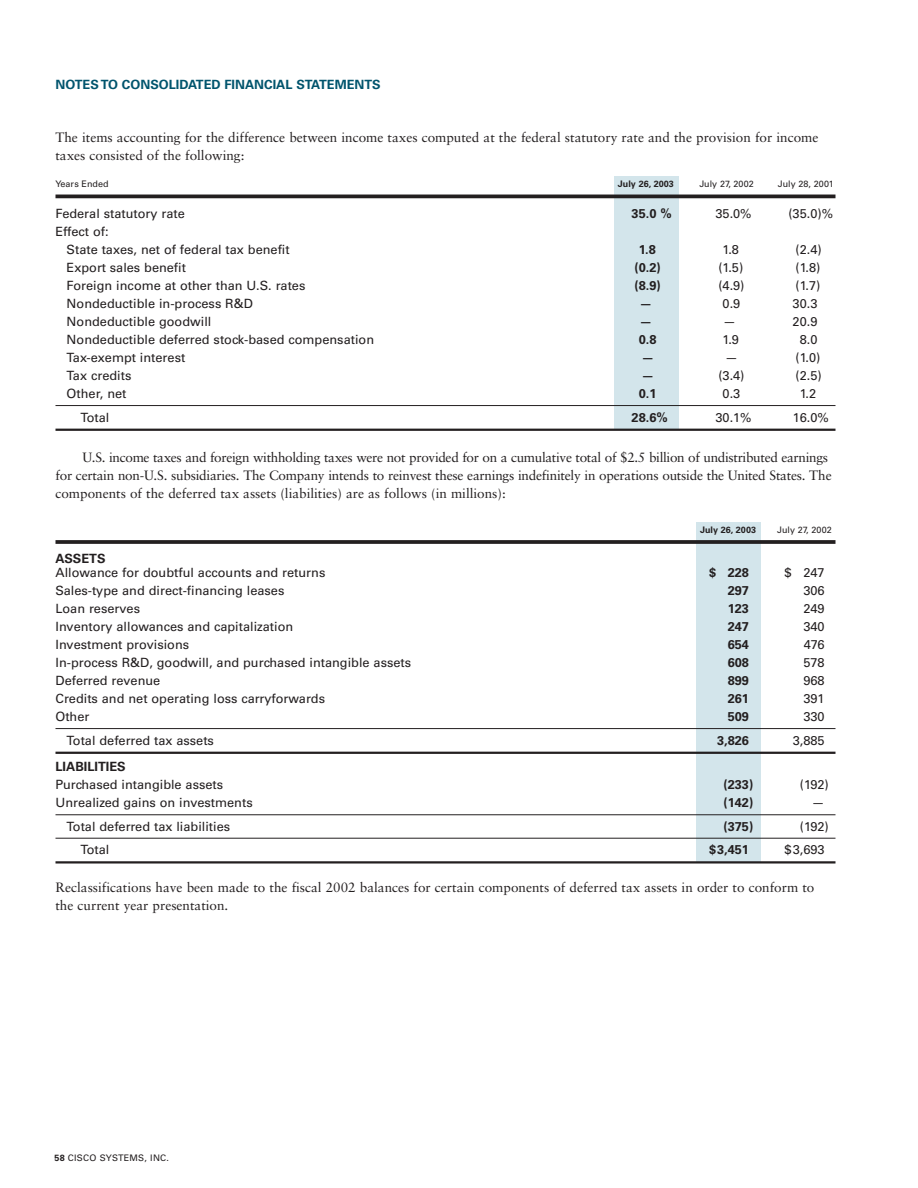
<style>
.page{position:relative;width:918px;height:1188px;background:#fff}
.page>*{position:absolute;margin:0;border:0;box-sizing:border-box;transform-origin:0 0}
.t1{font:13.5px/18px "Sabon";color:#231f20}
.t2{font:12.75px/18px "Univers";color:#231f20}
.t3{font:700 12.75px "Univers";color:#231f20}
.t4{font:700 12.75px "Univers";color:#00546d}
.t5{font:9px "Univers";color:#231f20}
.t6{font:700 9px "Univers";color:#231f20}
.t7{font:9px "Univers";letter-spacing:.03em;color:#231f20}
.s1{font-weight:700}
</style>
<div class="page">
<div style="left:614px;top:176px;width:65px;height:254px;background:#d3e5eb"></div>
<div style="left:696px;top:522px;width:65px;height:340px;background:#d3e5eb"></div>
<hr style="left:56px;top:195px;width:780px;height:3px;background:#231f20">
<hr style="left:56px;top:405px;width:780px;height:1px;background:#231f20">
<hr style="left:56px;top:429px;width:780px;height:2px;background:#231f20">
<svg style="left:56px;top:540px;width:780px;height:4px;background:#302c2d"></svg>
<hr style="left:56px;top:728px;width:780px;height:1px;background:#231f20">
<hr style="left:56px;top:752px;width:780px;height:2px;background:#231f20">
<hr style="left:56px;top:814px;width:780px;height:1px;background:#231f20">
<hr style="left:56px;top:838px;width:780px;height:1px;background:#231f20">
<hr style="left:56px;top:861px;width:780px;height:3px;background:#231f20">
<p class="t4" style="left:55px;top:80px;width:327px">NOTES TO CONSOLIDATED FINANCIAL STATEMENTS</p>
<p class="t1" style="left:56px;top:129px;width:764px">The items accounting for the difference between income taxes computed at the federal statutory rate and the provision for income taxes consisted of the following:</p>
<p class="t5" style="left:56px;top:181px;width:55px">Years Ended</p>
<p class="t6" style="left:618px;top:181px;width:57px">July 26, 2003</p>
<p class="t5" style="left:699px;top:181px;width:56px">July 27, 2002</p>
<p class="t5" style="left:778px;top:181px;width:57px">July 28, 2001</p>
<p class="t2" style="left:56px;top:205px;width:131px">Federal statutory rate</p>
<p class="t3" style="left:632px;top:209px;width:42px">35.0 %</p>
<p class="t2" style="left:716px;top:205px;width:38px">35.0%</p>
<p class="t2" style="left:788px;top:205px;width:46px">(35.0)%</p>
<p class="t2" style="left:67px;top:223px;width:225px;text-indent:-11px">Effect of:<br>State taxes, net of federal tax benefit</p>
<p class="t3" style="left:639px;top:245px;width:19px">1.8</p>
<p class="t2" style="left:723px;top:241px;width:18px">1.8</p>
<p class="t2" style="left:795px;top:241px;width:28px">(2.4)</p>
<p class="t2" style="left:67px;top:260px;width:121px">Export sales benefit</p>
<p class="t3" style="left:634px;top:263px;width:28px">(0.2)</p>
<p class="t2" style="left:718px;top:260px;width:26px">(1.5)</p>
<p class="t2" style="left:795px;top:260px;width:26px">(1.8)</p>
<p class="t2" style="left:67px;top:278px;width:240px">Foreign income at other than U.S. rates</p>
<p class="t3" style="left:634px;top:281px;width:28px">(8.9)</p>
<p class="t2" style="left:718px;top:278px;width:28px">(4.9)</p>
<p class="t2" style="left:795px;top:278px;width:26px">(1.7)</p>
<p class="t2" style="left:67px;top:296px;width:188px">Nondeductible in-process R&amp;D</p>
<p class="t3" style="left:639px;top:299px;width:14px">—</p>
<p class="t2" style="left:723px;top:296px;width:19px">0.9</p>
<p class="t2" style="left:793px;top:296px;width:26px">30.3</p>
<p class="t2" style="left:67px;top:314px;width:146px">Nondeductible goodwill</p>
<p class="t3" style="left:639px;top:317px;width:14px">—</p>
<p class="t2" style="left:723px;top:314px;width:14px">—</p>
<p class="t2" style="left:793px;top:314px;width:26px">20.9</p>
<p class="t2" style="left:67px;top:332px;width:309px">Nondeductible deferred stock-based compensation</p>
<p class="t3" style="left:639px;top:335px;width:19px">0.8</p>
<p class="t2" style="left:723px;top:332px;width:18px">1.9</p>
<p class="t2" style="left:800px;top:332px;width:19px">8.0</p>
<p class="t2" style="left:67px;top:350px;width:120px">Tax-exempt interest</p>
<p class="t3" style="left:641px;top:353px;width:14px">—</p>
<p class="t2" style="left:725px;top:350px;width:14px">—</p>
<p class="t2" style="left:795px;top:350px;width:26px">(1.0)</p>
<p class="t2" style="left:67px;top:368px;width:66px">Tax credits</p>
<p class="t3" style="left:641px;top:371px;width:14px">—</p>
<p class="t2" style="left:718px;top:368px;width:28px">(3.4)</p>
<p class="t2" style="left:795px;top:368px;width:28px">(2.5)</p>
<p class="t2" style="left:67px;top:386px;width:61px">Other, net</p>
<p class="t3" style="left:639px;top:389px;width:19px">0.1</p>
<p class="t2" style="left:723px;top:386px;width:19px">0.3</p>
<p class="t2" style="left:800px;top:386px;width:18px">1.2</p>
<p class="t2" style="left:80px;top:409px;width:30px">Total</p>
<p class="t3" style="left:632px;top:412px;width:38px">28.6%</p>
<p class="t2" style="left:716px;top:409px;width:38px">30.1%</p>
<p class="t2" style="left:793px;top:409px;width:37px">16.0%</p>
<p class="t1" style="left:56px;top:450px;width:778px;text-indent:27px">U.S. income taxes and foreign withholding taxes were not provided for on a cumulative total of $2.5 billion of undistributed earnings for certain non-U.S. subsidiaries. The Company intends to reinvest these earnings indefinitely in operations outside the United States. The components of the deferred tax assets (liabilities) are as follows (in millions):</p>
<p class="t6" style="left:700px;top:526px;width:57px">July 26, 2003</p>
<p class="t5" style="left:777px;top:526px;width:56px">July 27, 2002</p>
<p class="t3" style="left:56px;top:554px;width:52px">ASSETS</p>
<p class="t2" style="left:56px;top:565px;width:271px">Allowance for doubtful accounts and returns</p>
<p class="t3" style="left:709px;top:568px;width:41px">$ 228</p>
<p class="t2" style="left:784px;top:565px;width:42px">$ 247</p>
<p class="t2" style="left:56px;top:583px;width:230px">Sales-type and direct-financing leases</p>
<p class="t3" style="left:728px;top:586px;width:23px">297</p>
<p class="t2" style="left:803px;top:583px;width:23px">306</p>
<p class="t2" style="left:56px;top:601px;width:86px">Loan reserves</p>
<p class="t3" style="left:728px;top:604px;width:23px">123</p>
<p class="t2" style="left:803px;top:601px;width:23px">249</p>
<p class="t2" style="left:56px;top:619px;width:239px">Inventory allowances and capitalization</p>
<p class="t3" style="left:728px;top:622px;width:23px">247</p>
<p class="t2" style="left:803px;top:619px;width:23px">340</p>
<p class="t2" style="left:56px;top:637px;width:135px">Investment provisions</p>
<p class="t3" style="left:728px;top:640px;width:23px">654</p>
<p class="t2" style="left:804px;top:637px;width:22px">476</p>
<p class="t2" style="left:56px;top:655px;width:357px">In-process R&amp;D, goodwill, and purchased intangible assets</p>
<p class="t3" style="left:728px;top:658px;width:23px">608</p>
<p class="t2" style="left:803px;top:655px;width:23px">578</p>
<p class="t2" style="left:56px;top:673px;width:106px">Deferred revenue</p>
<p class="t3" style="left:728px;top:676px;width:23px">899</p>
<p class="t2" style="left:803px;top:673px;width:23px">968</p>
<p class="t2" style="left:56px;top:691px;width:271px">Credits and net operating loss carryforwards</p>
<p class="t3" style="left:728px;top:694px;width:23px">261</p>
<p class="t2" style="left:803px;top:691px;width:23px">391</p>
<p class="t2" style="left:56px;top:709px;width:35px">Other</p>
<p class="t3" style="left:728px;top:712px;width:23px">509</p>
<p class="t2" style="left:803px;top:709px;width:23px">330</p>
<p class="t2" style="left:67px;top:732px;width:149px">Total deferred tax assets</p>
<p class="t3" style="left:717px;top:735px;width:33px">3,826</p>
<p class="t2" style="left:793px;top:732px;width:33px">3,885</p>
<p class="t3" style="left:55px;top:762px;width:72px">LIABILITIES</p>
<p class="t2" style="left:55px;top:777px;width:169px">Purchased intangible assets</p>
<p class="t3" style="left:723px;top:780px;width:31px">(233)</p>
<p class="t2" style="left:800px;top:777px;width:30px">(192)</p>
<p class="t2" style="left:56px;top:795px;width:199px">Unrealized gains on investments</p>
<p class="t3" style="left:723px;top:798px;width:31px">(142)</p>
<p class="t2" style="left:812px;top:795px;width:14px">—</p>
<p class="t2" style="left:67px;top:818px;width:165px">Total deferred tax liabilities</p>
<p class="t3" style="left:723px;top:822px;width:31px">(375)</p>
<p class="t2" style="left:800px;top:818px;width:30px">(192)</p>
<p class="t2" style="left:80px;top:842px;width:30px">Total</p>
<p class="t3" style="left:709px;top:845px;width:41px">$3,451</p>
<p class="t2" style="left:784px;top:842px;width:42px">$3,693</p>
<p class="t1" style="left:56px;top:880px;width:760px">Reclassifications have been made to the fiscal 2002 balances for certain components of deferred tax assets in order to conform to the current year presentation.</p>
<p class="t7" style="left:54px;top:1155px;width:116px"><span class="s1">58</span> CISCO SYSTEMS, INC.</p>
</div>
